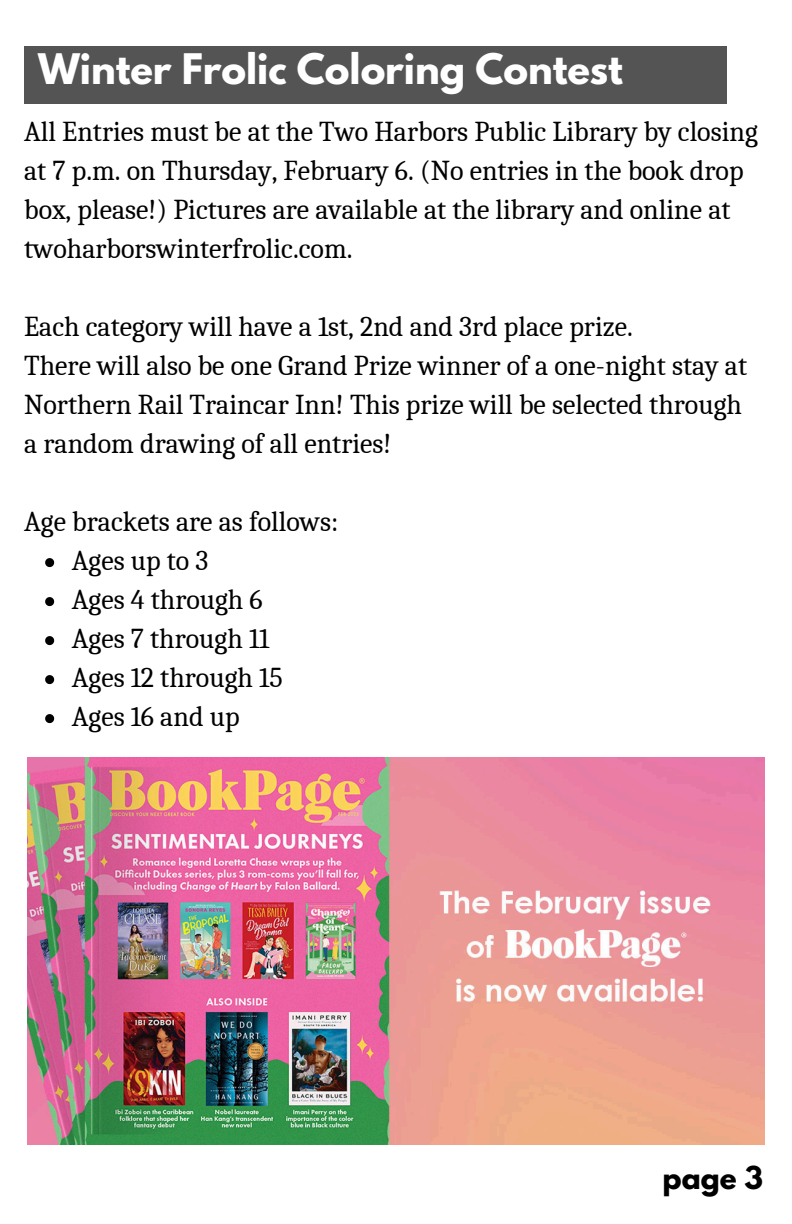
<style>
.page{position:relative;width:792px;height:1224px;background:#fff}
.page>*{position:absolute;margin:0;border:0;box-sizing:border-box;transform-origin:0 0}
.t1{font:700 37.2px "League Spartan";color:#fff}
.t2{font:28px/39px "Caladea";color:#000}
.t3{font:700 28px "League Spartan";color:#000}
</style>
<div class="page">
<div style="left:24px;top:46px;width:702px;height:57px;background:#545454"></div>
<svg style="left:45px;top:558px;width:9px;height:9px"></svg>
<svg style="left:45px;top:597px;width:9px;height:9px"></svg>
<svg style="left:45px;top:636px;width:9px;height:9px"></svg>
<svg style="left:45px;top:675px;width:9px;height:9px"></svg>
<svg style="left:45px;top:714px;width:9px;height:9px"></svg>
<img style="left:28px;top:758px;width:736px;height:387px">
<p class="t1" style="left:38px;top:51px;width:586px">Winter Frolic Coloring Contest</p>
<h1 class="t2" style="left:24px;top:112px;width:735px">All Entries must be at the Two Harbors Public Library by closing at 7 p.m. on Thursday, February 6. (No entries in the book drop box, please!) Pictures are available at the library and online at twoharborswinterfrolic.com.</h1>
<p class="t2" style="left:24px;top:307px;width:610px">Each category will have a 1st, 2nd and 3rd place prize.</p>
<p class="t2" style="left:24px;top:346px;width:725px">There will also be one Grand Prize winner of a one-night stay at<br>Northern Rail Traincar Inn! This prize will be selected through a random drawing of all entries!</p>
<p class="t2" style="left:24px;top:502px;width:316px">Age brackets are as follows:</p>
<p class="t2" style="left:72px;top:541px;width:138px">Ages up to 3</p>
<p class="t2" style="left:72px;top:580px;width:193px">Ages 4 through 6</p>
<p class="t2" style="left:72px;top:619px;width:199px">Ages 7 through 11</p>
<p class="t2" style="left:72px;top:658px;width:212px">Ages 12 through 15</p>
<p class="t2" style="left:72px;top:697px;width:169px">Ages 16 and up</p>
<p class="t3" style="left:663px;top:1164px;width:102px">page 3</p>
</div>
